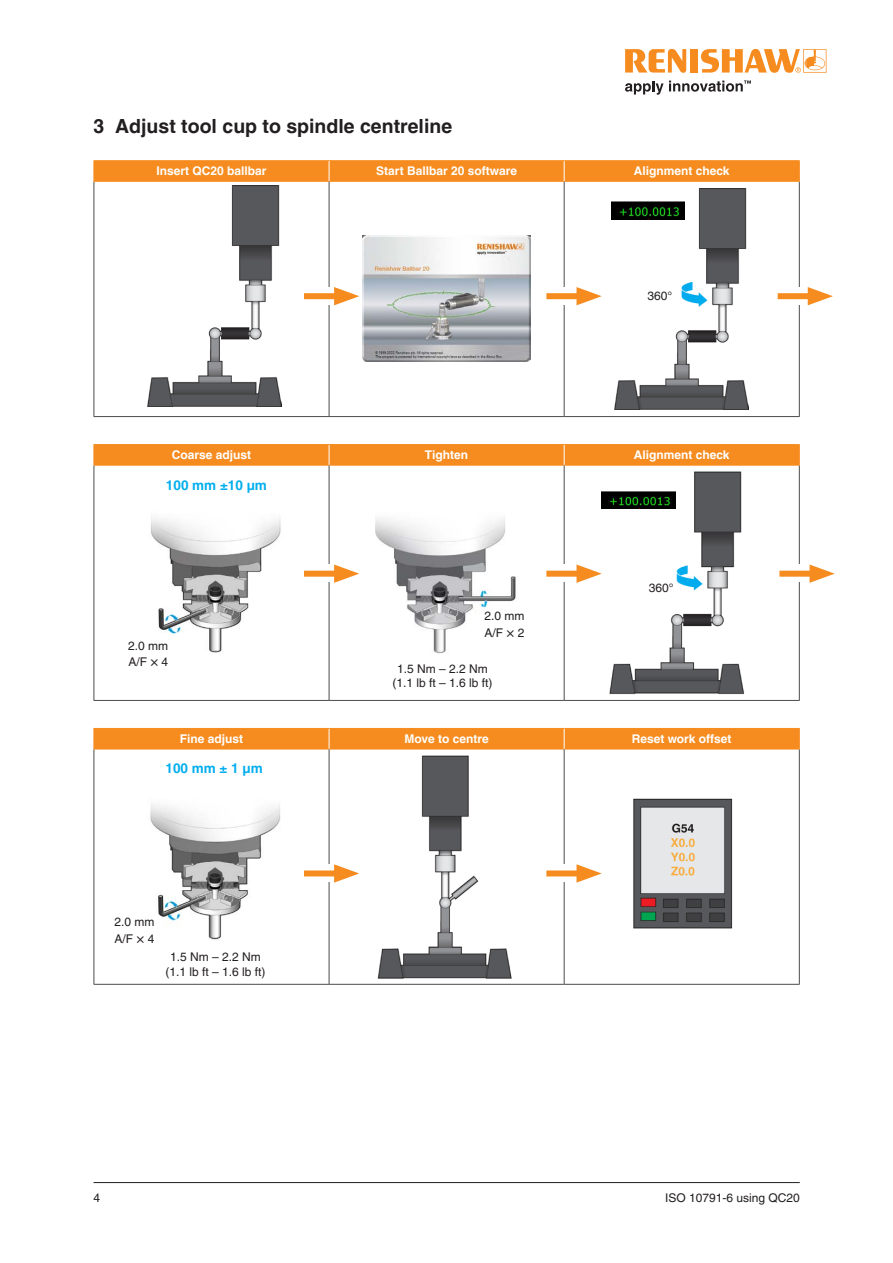
<style>
.page{position:relative;width:893px;height:1263px;background:#fff}
.page>*{position:absolute;margin:0;border:0;box-sizing:border-box;transform-origin:0 0}
.Heading_3__13pt_Bold{font:700 19.5px "Helvetica LT Pro";color:#231f20}
.t1{font:700 13.5px "Helvetica LT Pro";color:#00aeef}
.Inside_Table_header{font:700 12px "Helvetica LT Pro";color:#fff}
.t2{font:12px/16.2px "Helvetica LT Pro";color:#231f20}
.s1{font-size:13.5px}
</style>
<div class="page">
<hr style="left:94px;top:1182px;width:706px;height:1px;background:#231f20">
<svg style="left:147px;top:182px;width:652px;height:234px"></svg>
<hr style="left:94px;top:160px;width:235px;height:1px;background:#f68c1f">
<hr style="left:329px;top:160px;width:235px;height:1px;background:#f68c1f">
<hr style="left:564px;top:160px;width:236px;height:1px;background:#f68c1f">
<hr style="left:94px;top:181px;width:235px;height:1px;background:#f68c1f">
<hr style="left:329px;top:181px;width:235px;height:1px;background:#f68c1f">
<hr style="left:564px;top:181px;width:236px;height:1px;background:#f68c1f">
<hr style="left:94px;top:182px;width:1px;height:234px;background:#4d4b4d">
<hr style="left:329px;top:182px;width:1px;height:234px;background:#4d4b4d">
<hr style="left:564px;top:182px;width:1px;height:234px;background:#4d4b4d">
<hr style="left:799px;top:182px;width:1px;height:234px;background:#4d4b4d">
<hr style="left:94px;top:416px;width:235px;height:1px;background:#4d4b4d">
<hr style="left:329px;top:416px;width:235px;height:1px;background:#4d4b4d">
<hr style="left:564px;top:416px;width:236px;height:1px;background:#4d4b4d">
<div style="left:94px;top:161px;width:706px;height:20px;background:#f68c1f"></div>
<img style="left:148px;top:185px;width:133px;height:222px">
<img style="left:363px;top:236px;width:168px;height:126px">
<img style="left:615px;top:188px;width:134px;height:222px">
<svg style="left:95px;top:466px;width:704px;height:234px"></svg>
<hr style="left:94px;top:444px;width:235px;height:1px;background:#f68c1f">
<hr style="left:329px;top:444px;width:235px;height:1px;background:#f68c1f">
<hr style="left:564px;top:444px;width:236px;height:1px;background:#f68c1f">
<hr style="left:94px;top:465px;width:235px;height:1px;background:#f68c1f">
<hr style="left:329px;top:465px;width:235px;height:1px;background:#f68c1f">
<hr style="left:564px;top:465px;width:236px;height:1px;background:#f68c1f">
<hr style="left:94px;top:466px;width:1px;height:234px;background:#4d4b4d">
<hr style="left:329px;top:466px;width:1px;height:234px;background:#4d4b4d">
<hr style="left:564px;top:466px;width:1px;height:234px;background:#4d4b4d">
<hr style="left:799px;top:466px;width:1px;height:234px;background:#4d4b4d">
<hr style="left:94px;top:700px;width:235px;height:1px;background:#4d4b4d">
<hr style="left:329px;top:700px;width:235px;height:1px;background:#4d4b4d">
<hr style="left:564px;top:700px;width:236px;height:1px;background:#4d4b4d">
<div style="left:94px;top:445px;width:706px;height:20px;background:#f68c1f"></div>
<svg style="left:95px;top:750px;width:704px;height:234px"></svg>
<hr style="left:94px;top:749px;width:235px;height:1px;background:#f68c1f">
<hr style="left:329px;top:749px;width:235px;height:1px;background:#f68c1f">
<hr style="left:564px;top:749px;width:236px;height:1px;background:#f68c1f">
<hr style="left:94px;top:749px;width:1px;height:235px;background:#4d4b4d">
<hr style="left:329px;top:749px;width:1px;height:235px;background:#4d4b4d">
<hr style="left:564px;top:749px;width:1px;height:235px;background:#4d4b4d">
<hr style="left:799px;top:749px;width:1px;height:235px;background:#4d4b4d">
<hr style="left:94px;top:984px;width:235px;height:1px;background:#4d4b4d">
<hr style="left:329px;top:984px;width:235px;height:1px;background:#4d4b4d">
<hr style="left:564px;top:984px;width:236px;height:1px;background:#4d4b4d">
<div style="left:94px;top:728px;width:706px;height:21px;background:#f68c1f"></div>
<img style="left:578px;top:757px;width:205px;height:224px">
<img style="left:349px;top:754px;width:196px;height:226px">
<img style="left:113px;top:757px;width:195px;height:219px">
<img style="left:594px;top:470px;width:167px;height:227px">
<img style="left:363px;top:470px;width:167px;height:225px">
<img style="left:128px;top:471px;width:167px;height:225px">
<img style="left:611px;top:202px;width:74px;height:17px">
<div style="left:298px;top:287px;width:63px;height:17px;background:#fff"></div>
<div style="left:304px;top:293px;width:40px;height:6px;background:#f68c1f"></div>
<svg style="left:334px;top:287px;width:25px;height:18px"></svg>
<div style="left:298px;top:565px;width:63px;height:17px;background:#fff"></div>
<div style="left:304px;top:571px;width:40px;height:6px;background:#f68c1f"></div>
<svg style="left:334px;top:564px;width:25px;height:19px"></svg>
<div style="left:773px;top:565px;width:64px;height:17px;background:#fff"></div>
<div style="left:779px;top:571px;width:41px;height:6px;background:#f68c1f"></div>
<svg style="left:810px;top:564px;width:25px;height:19px"></svg>
<div style="left:298px;top:864px;width:63px;height:17px;background:#fff"></div>
<div style="left:304px;top:870px;width:40px;height:6px;background:#f68c1f"></div>
<svg style="left:334px;top:864px;width:25px;height:19px"></svg>
<div style="left:538px;top:287px;width:69px;height:17px;background:#fff"></div>
<div style="left:546px;top:293px;width:41px;height:6px;background:#f68c1f"></div>
<svg style="left:576px;top:287px;width:26px;height:18px"></svg>
<div style="left:770px;top:287px;width:68px;height:17px;background:#fff"></div>
<div style="left:778px;top:293px;width:40px;height:6px;background:#f68c1f"></div>
<svg style="left:808px;top:287px;width:25px;height:18px"></svg>
<div style="left:538px;top:565px;width:69px;height:17px;background:#fff"></div>
<div style="left:546px;top:571px;width:41px;height:6px;background:#f68c1f"></div>
<svg style="left:576px;top:564px;width:26px;height:19px"></svg>
<div style="left:538px;top:864px;width:69px;height:17px;background:#fff"></div>
<div style="left:546px;top:870px;width:41px;height:6px;background:#f68c1f"></div>
<svg style="left:576px;top:864px;width:26px;height:19px"></svg>
<img style="left:602px;top:492px;width:73px;height:17px">
<svg style="left:625px;top:49px;width:61px;height:24px"></svg>
<div style="left:690px;top:49px;width:8px;height:24px;background:#f68c1f"></div>
<svg style="left:701px;top:49px;width:125px;height:24px"></svg>
<svg style="left:625px;top:80px;width:126px;height:15px"></svg>
<p class="Heading_3__13pt_Bold" style="left:94px;top:114px;width:360px">3 Adjust tool cup to spindle centreline</p>
<p class="Inside_Table_header" style="left:156px;top:164px;width:112px">Insert QC20 ballbar</p>
<p class="Inside_Table_header" style="left:376px;top:164px;width:142px">Start Ballbar 20 software</p>
<p class="Inside_Table_header" style="left:634px;top:164px;width:97px">Alignment check</p>
<p class="t2" style="left:647px;top:288px;width:26px">360°</p>
<p class="Inside_Table_header" style="left:172px;top:448px;width:81px">Coarse adjust</p>
<p class="Inside_Table_header" style="left:425px;top:448px;width:45px">Tighten</p>
<p class="Inside_Table_header" style="left:634px;top:448px;width:97px">Alignment check</p>
<p class="t1" style="left:166px;top:477px;width:102px">100 mm ±10 µm</p>
<p class="t2" style="left:128px;top:638px;width:42px">2.0 mm<br>A/F <span class="s1">×</span> 4</p>
<p class="t2" style="left:484px;top:608px;width:42px">2.0 mm<br>A/F <span class="s1">×</span> 2</p>
<p class="t2" style="left:397px;top:660px;width:92px">1.5 Nm – 2.2 Nm</p>
<p class="t2" style="left:392px;top:675px;width:102px">(1.1 lb ft – 1.6 lb ft)</p>
<p class="t2" style="left:649px;top:579px;width:26px">360°</p>
<p class="Inside_Table_header" style="left:180px;top:731px;width:65px">Fine adjust</p>
<p class="Inside_Table_header" style="left:404px;top:731px;width:86px">Move to centre</p>
<p class="Inside_Table_header" style="left:632px;top:731px;width:101px">Reset work offset</p>
<p class="t1" style="left:165px;top:760px;width:99px">100 mm ± 1 µm</p>
<p class="t2" style="left:114px;top:914px;width:42px">2.0 mm<br>A/F <span class="s1">×</span> 4</p>
<p class="t2" style="left:170px;top:949px;width:92px">1.5 Nm – 2.2 Nm</p>
<p class="t2" style="left:165px;top:963px;width:102px">(1.1 lb ft – 1.6 lb ft)</p>
<p class="t2" style="left:94px;top:1190px;width:8px">4</p>
<p class="t2" style="left:665px;top:1190px;width:136px">ISO 10791-6 using QC20</p>
</div>
